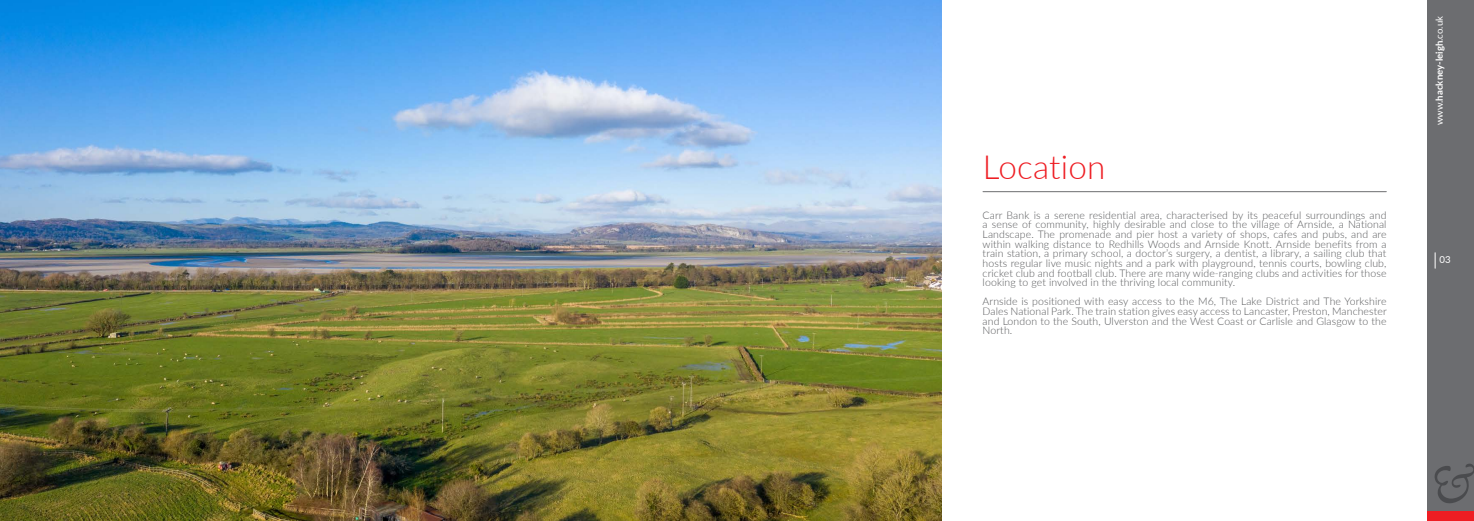
<style>
.page{position:relative;width:1474px;height:521px;background:#fff}
.page>*{position:absolute;margin:0;border:0;box-sizing:border-box;transform-origin:0 0}
.t1{font:300 33.25px "Lato";letter-spacing:.005em;color:#ee1d23}
.t2{font:300 10.5px/9.6px "Lato";letter-spacing:.01em;color:#57585a;text-align:justify}
.t3{font:700 9.62px "Lato";color:#fff}
.t4{font:9.62px "Lato";color:#fff}
.s1{font-weight:400}
</style>
<div class="page">
<img style="left:0;top:0;width:941px;height:521px">
<div style="left:1427px;top:0;width:46px;height:521px;background:#6c6d70"></div>
<div style="left:1427px;top:511px;width:46px;height:10px;background:#ee1d23"></div>
<svg style="left:1434px;top:464px;width:39px;height:39px"></svg>
<svg style="left:1434px;top:253px;width:1px;height:15px"></svg>
<hr style="left:983px;top:191px;width:403px;height:1px;background:#6c6d70">
<p class="t1" style="left:982px;top:144px;width:124px">Location</p>
<p class="t2" style="left:982px;top:210px;width:405px">Carr Bank is a serene residential area, characterised by its peaceful surroundings and a sense of community, highly desirable and close to the village of Arnside, a National Landscape. The promenade and pier host a variety of shops, cafes and pubs, and are within walking distance to Redhills Woods and Arnside Knott. Arnside benefits from a train station, a primary school, a doctor’s surgery, a dentist, a library, a sailing club that hosts regular live music nights and a park with playground, tennis courts, bowling club, cricket club and football club. There are many wide-ranging clubs and activities for those looking to get involved in the thriving local community.</p>
<p class="t2" style="left:982px;top:296px;width:405px">Arnside is positioned with easy access to the M6, The Lake District and The Yorkshire Dales National Park. The train station gives easy access to Lancaster, Preston, Manchester and London to the South, Ulverston and the West Coast or Carlisle and Glasgow to the North.</p>
<p class="t3" style="left:1431px;top:125px;width:111px;rotate:-90deg"><span class="s1">www.</span>hackney-leigh<span class="s1">.co.uk</span></p>
<p class="t4" style="left:1439px;top:253px;width:13px">03</p>
</div>
